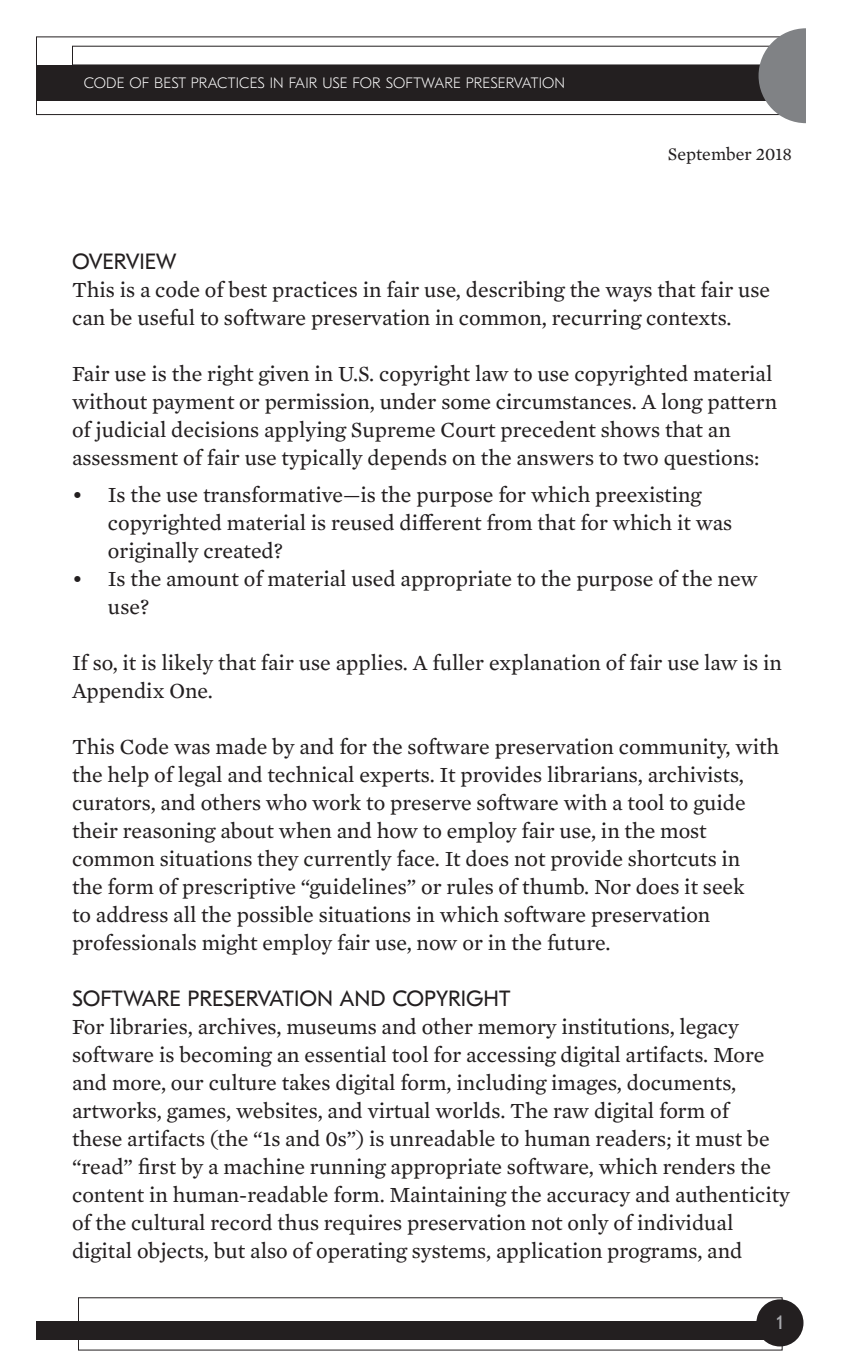
<style>
.page{position:relative;width:864px;height:1368px;background:#fff}
.page>*{position:absolute;margin:0;border:0;box-sizing:border-box;transform-origin:0 0}
.t1{font:22px/28px "Mercury Text G2";color:#231f20}
.t2{font:22px "GT Eesti Text";color:#231f20}
.t3{font:20px "GT Eesti Text";color:#a8a9ad}
.t4{font:18px "Mercury Text G2";color:#231f20}
.t5{font:100 15px "GT Eesti Text";letter-spacing:.01em;color:#fff}
</style>
<div class="page">
<div style="left:36px;top:65px;width:792px;height:36px;background:#231f20"></div>
<div style="left:36px;top:1321px;width:757px;height:19px;background:#231f20"></div>
<div style="left:36px;top:36px;width:756px;height:79px;border:1px solid #231f20"></div>
<div style="left:757px;top:1300px;width:46px;height:46px;background:#231f20;border-radius:50%"></div>
<div style="left:756px;top:1299px;width:47px;height:47px;border:2px solid #231f20;border-radius:50%"></div>
<div style="left:759px;top:28px;width:94px;height:95px;background:#808285;border-radius:50%"></div>
<div style="left:807px;top:11px;width:57px;height:151px;background:#fff"></div>
<p class="t5" style="left:84px;top:75px;width:483px">CODE OF BEST PRACTICES IN FAIR USE FOR SOFTWARE PRESERVATION</p>
<p class="t4" style="left:668px;top:141px;width:126px">September 2018</p>
<p class="t2" style="left:72px;top:249px;width:106px">OVERVIEW</p>
<p class="t1" style="left:72px;top:274px;width:700px">This is a code of best practices in fair use, describing the ways that fair use can be useful to software preservation in common, recurring contexts.</p>
<p class="t1" style="left:72px;top:358px;width:707px">Fair use is the right given in U.S. copyright law to use copyrighted material without payment or permission, under some circumstances. A long pattern of judicial decisions applying Supreme Court precedent shows that an assessment of fair use typically depends on the answers to two questions:</p>
<p class="t1" style="left:108px;top:479px;width:626px;text-indent:-36px">• Is the use transformative—is the purpose for which preexisting copyrighted material is reused different from that for which it was originally created?</p>
<p class="t1" style="left:108px;top:563px;width:651px;text-indent:-36px">• Is the amount of material used appropriate to the purpose of the new use?</p>
<p class="t1" style="left:72px;top:647px;width:711px">If so, it is likely that fair use applies. A fuller explanation of fair use law is in<br>Appendix One.</p>
<p class="t1" style="left:72px;top:731px;width:709px">This Code was made by and for the software preservation community, with the help of legal and technical experts. It provides librarians, archivists, curators, and others who work to preserve software with a tool to guide their reasoning about when and how to employ fair use, in the most common situations they currently face. It does not provide shortcuts in<br>the form of prescriptive “guidelines” or rules of thumb. Nor does it seek<br>to address all the possible situations in which software preservation professionals might employ fair use, now or in the future.</p>
<p class="t2" style="left:72px;top:986px;width:440px">SOFTWARE PRESERVATION AND COPYRIGHT</p>
<p class="t1" style="left:72px;top:1011px;width:720px">For libraries, archives, museums and other memory institutions, legacy software is becoming an essential tool for accessing digital artifacts. More and more, our culture takes digital form, including images, documents, artworks, games, websites, and virtual worlds. The raw digital form of<br>these artifacts (the “1s and 0s”) is unreadable to human readers; it must be “read” first by a machine running appropriate software, which renders the content in human-readable form. Maintaining the accuracy and authenticity of the cultural record thus requires preservation not only of individual digital objects, but also of operating systems, application programs, and</p>
<p class="t3" style="left:777px;top:1311px;width:8px">1</p>
</div>
